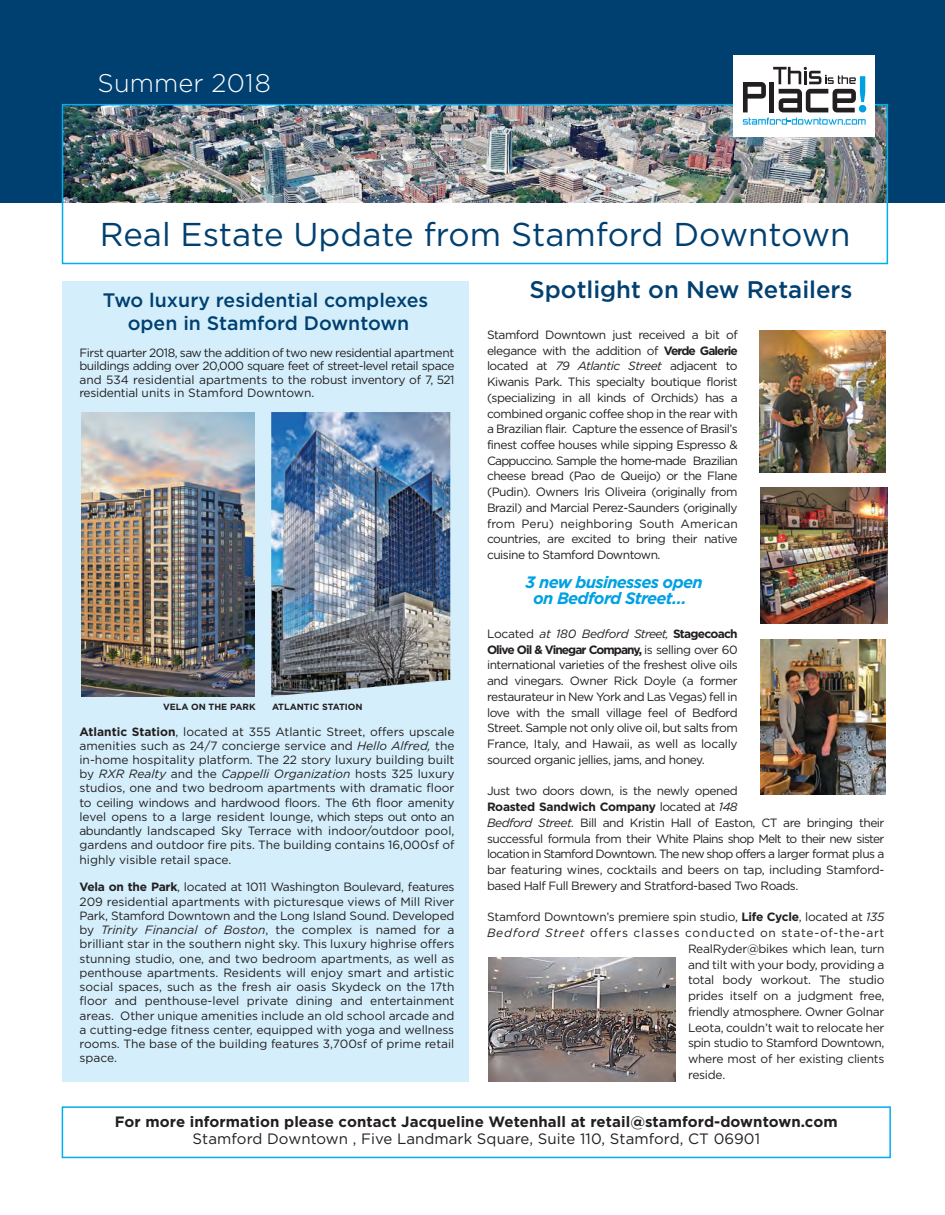
<style>
.page{position:relative;width:945px;height:1215px;background:#fff}
.page>*{position:absolute;margin:0;border:0;box-sizing:border-box;transform-origin:0 0}
.t1{font:33px "Gotham";color:#004071}
.t2{font:300 25.5px "Gotham";letter-spacing:.005em;color:#fff}
.t3{font:500 24px "Gotham";color:#004071}
.t4{font:500 19.5px/22.8px "Gotham";color:#004071;text-align:center}
.t5{font:italic 700 16.5px/17px "Gotham";letter-spacing:-.04em;color:#00a1e3;text-align:center}
.t6{font:700 15px/17.4px "Gotham";letter-spacing:.005em;color:#231f20;text-align:center}
.t7{font:12px/15.8px "Gotham";letter-spacing:-.03em;color:#231f20;text-align:justify}
.t8{font:12px "Gotham";letter-spacing:.06em;color:#231f20}
.t9{font:700 9px "Gotham";color:#231f20}
.s1{font-weight:700}
.s2{font-style:italic}
.s3{font-weight:400}
</style>
<div class="page">
<div style="left:0;top:0;width:945px;height:203px;background:#004071"></div>
<img style="left:65px;top:107px;width:820px;height:96px">
<div style="left:62px;top:1106px;width:829px;height:52px;border:2px solid #00aeef"></div>
<div style="left:62px;top:104px;width:826px;height:160px;border:2px solid #00aeef"></div>
<div style="left:733px;top:56px;width:142px;height:81px;background:#fff"></div>
<div style="left:62px;top:281px;width:407px;height:801px;background:#d4effb"></div>
<img style="left:271px;top:412px;width:179px;height:284px">
<img style="left:81px;top:413px;width:174px;height:283px">
<img style="left:761px;top:639px;width:125px;height:155px">
<svg style="left:743px;top:82px;width:23px;height:30px"></svg>
<hr style="left:770px;top:82px;width:4px;height:30px;background:#231f20">
<svg style="left:743px;top:118px;width:123px;height:7px"></svg>
<svg style="left:773px;top:67px;width:93px;height:45px"></svg>
<img style="left:489px;top:957px;width:187px;height:125px">
<img style="left:761px;top:487px;width:126px;height:137px">
<img style="left:760px;top:331px;width:126px;height:142px">
<p class="t2" style="left:98px;top:69px;width:175px">Summer 2018</p>
<p class="t1" style="left:100px;top:221px;width:752px">Real Estate Update from Stamford Downtown</p>
<p class="t4" style="left:103px;top:290px;width:327px">Two luxury residential complexes open in Stamford Downtown</p>
<p class="t7" style="left:80px;top:347px;width:377px;line-height:13.5px">First quarter 2018, saw the addition of two new residential apartment buildings adding over 20,000 square feet of street-level retail space and 534 residential apartments to the robust inventory of 7, 521 residential units in Stamford Downtown.</p>
<p class="t9" style="left:163px;top:703px;width:94px">VELA ON THE PARK</p>
<p class="t9" style="left:272px;top:703px;width:92px">ATLANTIC STATION</p>
<p class="t7" style="left:80px;top:725px;width:377px;line-height:14.2px"><span class="s1">Atlantic Station</span>, located at 355 Atlantic Street, offers upscale amenities such as 24/7 concierge service and <span class="s2">Hello Alfred,</span> the in-home hospitality platform. The 22 story luxury building built by <span class="s2">RXR Realty</span> and the <span class="s2">Cappelli Organization</span> hosts 325 luxury studios, one and two bedroom apartments with dramatic floor to ceiling windows and hardwood floors. The 6th floor amenity level opens to a large resident lounge, which steps out onto an abundantly landscaped Sky Terrace with indoor/outdoor pool, gardens and outdoor fire pits. The building contains 16,000sf of highly visible retail space.</p>
<p class="t7" style="left:80px;top:881px;width:377px;line-height:14.2px"><span class="s1">Vela on the Park</span>, located at 1011 Washington Boulevard, features 209 residential apartments with picturesque views of Mill River Park, Stamford Downtown and the Long Island Sound. Developed by <span class="s2">Trinity Financial of Boston</span>, the complex is named for a brilliant star in the southern night sky. This luxury highrise offers stunning studio, one, and two bedroom apartments, as well as penthouse apartments. Residents will enjoy smart and artistic social spaces, such as the fresh air oasis Skydeck on the 17th floor and penthouse-level private dining and entertainment areas. Other unique amenities include an old school arcade and a cutting-edge fitness center, equipped with yoga and wellness rooms. The base of the building features 3,700sf of prime retail space.</p>
<p class="t3" style="left:529px;top:280px;width:325px">Spotlight on New Retailers</p>
<p class="t7" style="left:487px;top:328px;width:252px">Stamford Downtown just received a bit of elegance with the addition of <span class="s1">Verde Galerie </span>located at <span class="s2">79 Atlantic Street</span> adjacent to Kiwanis Park. This specialty boutique florist (specializing in all kinds of Orchids) has a combined organic coffee shop in the rear with a Brazilian flair. Capture the essence of Brasil’s finest coffee houses while sipping Espresso &amp; Cappuccino. Sample the home-made Brazilian cheese bread (Pao de Queijo) or the Flane (Pudin). Owners Iris Oliveira (originally from Brazil) and Marcial Perez-Saunders (originally from Peru) neighboring South American countries, are excited to bring their native cuisine to Stamford Downtown.</p>
<p class="t5" style="left:526px;top:573px;width:179px">3 new businesses open on Bedford Street...</p>
<p class="t7" style="left:487px;top:627px;width:252px">Located <span class="s2">at 180 Bedford Street,</span> <span class="s1">Stagecoach Olive Oil &amp; Vinegar Company,</span> is selling over 60 international varieties of the freshest olive oils and vinegars. Owner Rick Doyle (a former restaurateur in New York and Las Vegas) fell in love with the small village feel of Bedford Street. Sample not only olive oil, but salts from France, Italy, and Hawaii, as well as locally sourced organic jellies, jams, and honey.</p>
<p class="t7" style="left:487px;top:784px;width:399px;text-align:left">Just two doors down, is the newly opened<br><span class="s1">Roasted Sandwich Company</span> located at <span class="s2">148<br>Bedford Street.</span> Bill and Kristin Hall of Easton, CT are bringing their successful formula from their White Plains shop Melt to their new sister location in Stamford Downtown. The new shop offers a larger format plus a bar featuring wines, cocktails and beers on tap, including Stamford&shy;based Half Full Brewery and Stratford-based Two Roads.</p>
<p class="t7" style="left:487px;top:910px;width:399px">Stamford Downtown’s premiere spin studio, <span class="s1">Life Cycle</span>, located at <span class="s2">135</span></p>
<p class="t8" style="left:487px;top:928px;width:399px"><span class="s2">Bedford Street</span> offers classes conducted on state-of-the-art</p>
<p class="t7" style="left:688px;top:942px;width:198px">RealRyder@bikes which lean, turn</p>
<p class="t7" style="left:688px;top:957px;width:198px">and tilt with your body, providing a</p>
<p class="t7" style="left:688px;top:973px;width:198px">total body workout. The studio</p>
<p class="t7" style="left:688px;top:989px;width:198px">prides itself on a judgment free,</p>
<p class="t7" style="left:688px;top:1005px;width:198px">friendly atmosphere. Owner Golnar</p>
<p class="t7" style="left:688px;top:1020px;width:198px">Leota, couldn’t wait to relocate her</p>
<p class="t7" style="left:688px;top:1036px;width:198px">spin studio to Stamford Downtown,</p>
<p class="t7" style="left:688px;top:1052px;width:198px">where most of her existing clients</p>
<p class="t7" style="left:688px;top:1068px;width:39px">reside.</p>
<p class="t6" style="left:115px;top:1114px;width:724px">For more information please contact Jacqueline Wetenhall at retail@stamford-downtown.com<br><span class="s3">Stamford Downtown , Five Landmark Square, Suite 110, Stamford, CT 06901</span></p>
</div>
